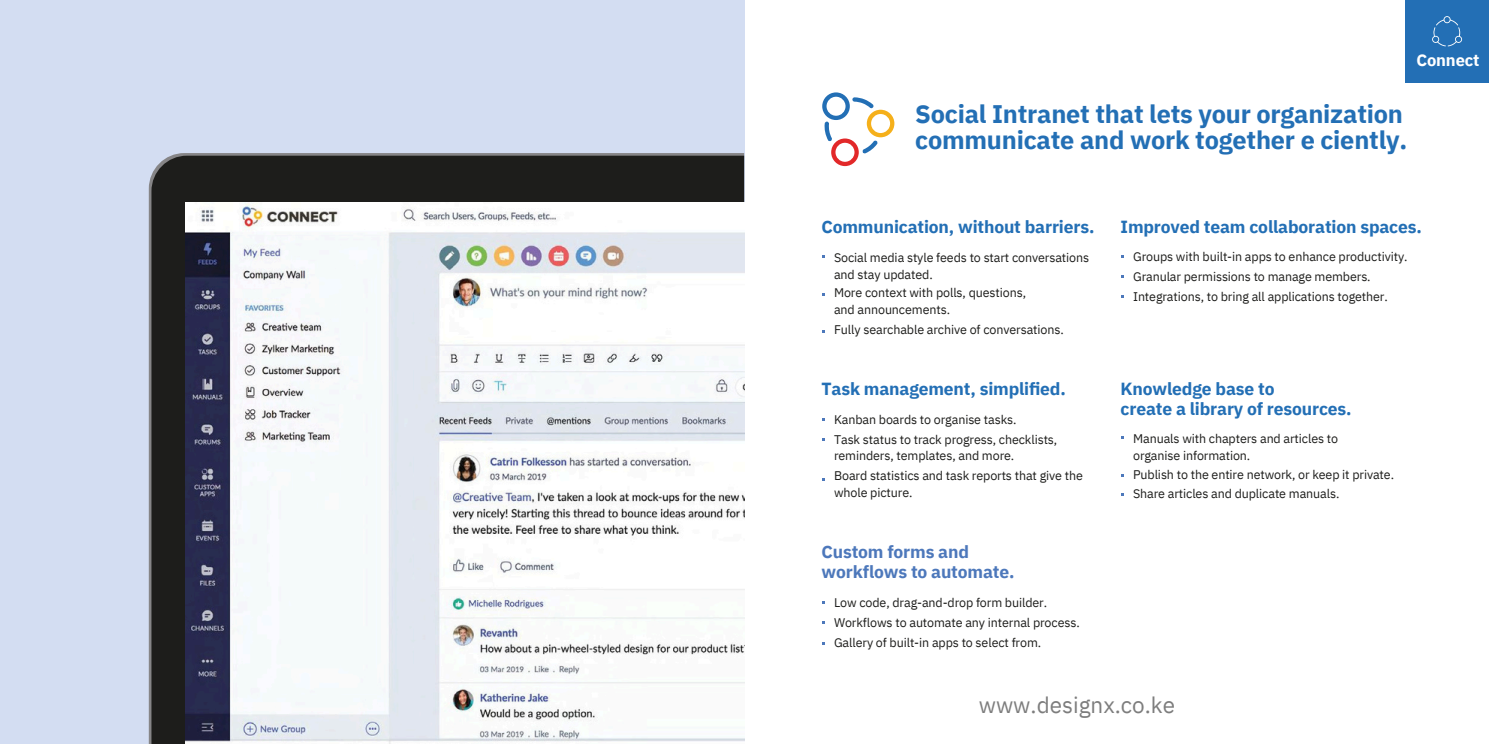
<style>
.page{position:relative;width:1489px;height:744px;background:#fff}
.page>*{position:absolute;margin:0;border:0;box-sizing:border-box;transform-origin:0 0}
.t1{font:700 25.38px/26.2px "IBM Plex Sans";letter-spacing:-.01em;color:#236fb5}
.t2{font:22.5px "IBM Plex Sans";color:#7d7d7d}
.t3{font:700 17.5px/19.8px "IBM Plex Sans";letter-spacing:-.01em;color:#236fb5}
.t4{font:700 17.5px/19.8px "IBM Plex Sans";letter-spacing:-.01em;color:#4d78bb}
.t5{font:700 16.5px "IBM Plex Sans";letter-spacing:-.01em;color:#fff}
.t6{font:12.5px/19.8px "IBM Plex Sans";letter-spacing:-.01em;color:#1d1d1b}
</style>
<div class="page">
<div style="left:0;top:0;width:744px;height:743px;background:#d3ddf2"></div>
<div style="left:151px;top:156px;width:593px;height:587px;background:#1d1d1b"></div>
<img style="left:186px;top:202px;width:558px;height:541px">
<svg style="left:822px;top:92px;width:72px;height:74px"></svg>
<div style="left:1406px;top:0;width:82px;height:83px;background:#236fb5"></div>
<svg style="left:1432px;top:16px;width:30px;height:30px"></svg>
<p class="t5" style="left:1416px;top:49px;width:65px">Connect</p>
<h3 class="t1" style="left:915px;top:100px;width:493px">Social Intranet that lets your organization communicate and work together e ciently.</h3>
<p class="t3" style="left:821px;top:216px;width:274px">Communication, without barriers.</p>
<p class="t6" style="left:834px;top:248px;width:257px;line-height:16.9px">Social media style feeds to start conversations and stay updated.</p>
<h3 class="t6" style="left:834px;top:283px;width:194px">More context with polls, questions,</h3>
<p class="t6" style="left:834px;top:300px;width:117px">and announcements.</p>
<h3 class="t6" style="left:834px;top:319px;width:231px">Fully searchable archive of conversations.</h3>
<p class="t3" style="left:821px;top:379px;width:246px">Task management, simplified.</p>
<h3 class="t6" style="left:834px;top:409px;width:225px">Kanban boards to organise tasks.<br>Task status to track progress, checklists,</h3>
<p class="t6" style="left:834px;top:446px;width:182px">reminders, templates, and more.</p>
<p class="t6" style="left:834px;top:465px;width:250px">Board statistics and task reports that give the</p>
<p class="t6" style="left:834px;top:482px;width:80px">whole picture.</p>
<h3 class="t4" style="left:821px;top:542px;width:194px">Custom forms and workflows to automate.</h3>
<h1 class="t6" style="left:834px;top:592px;width:247px">Low code, drag-and-drop form builder.<br>Workflows to automate any internal process.<br>Gallery of built-in apps to select from.</h1>
<h3 class="t3" style="left:1120px;top:216px;width:303px">Improved team collaboration spaces.</h3>
<p class="t6" style="left:1133px;top:247px;width:276px">Groups with built-in apps to enhance productivity.<br>Granular permissions to manage members.<br>Integrations, to bring all applications together.</p>
<p class="t3" style="left:1120px;top:378px;width:233px">Knowledge base to<br>create a library of resources.</p>
<p class="t6" style="left:1133px;top:429px;width:207px;line-height:16.9px">Manuals with chapters and articles to organise information.</p>
<p class="t6" style="left:1133px;top:464px;width:262px">Publish to the entire network, or keep it private.</p>
<p class="t6" style="left:1133px;top:483px;width:208px">Share articles and duplicate manuals.</p>
<h2 class="t2" style="left:979px;top:689px;width:198px">www.designx.co.ke</h2>
</div>
